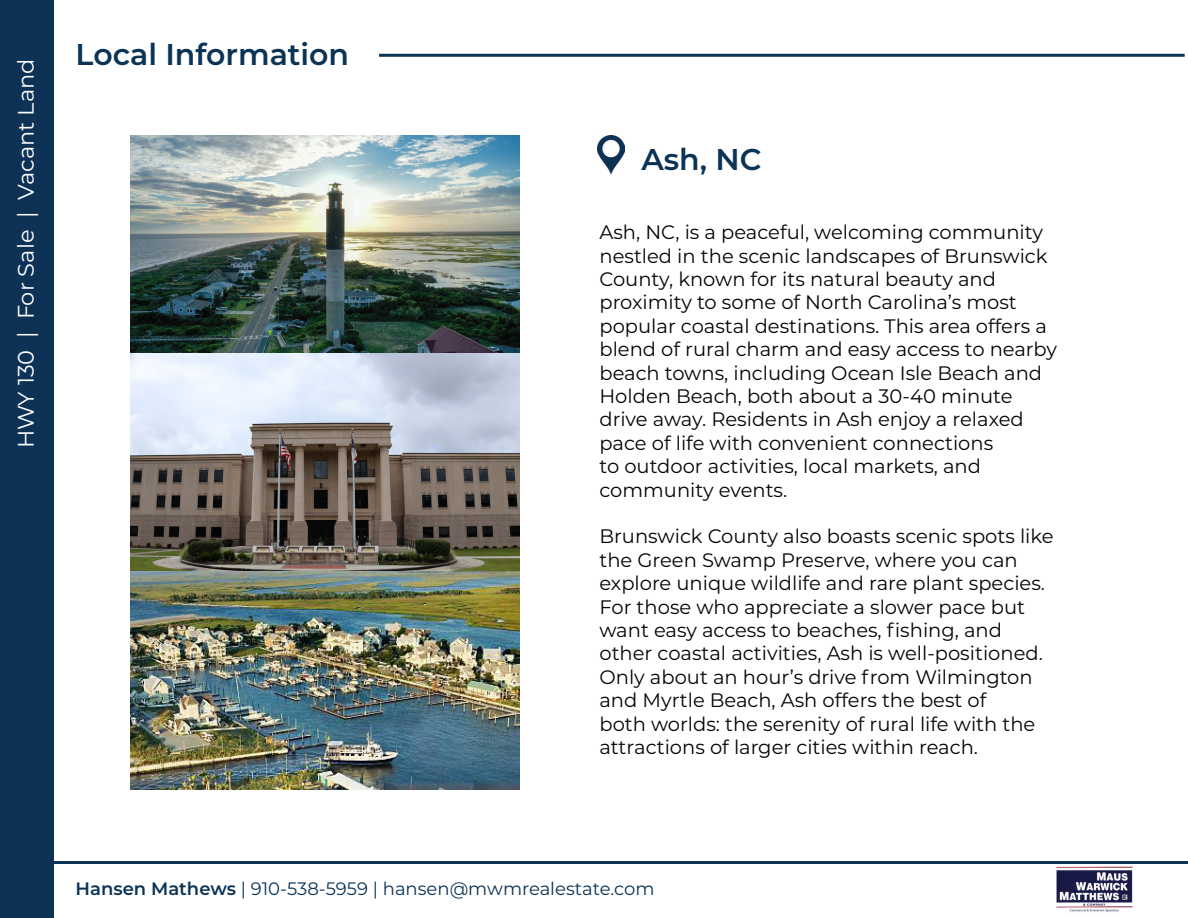
<style>
.page{position:relative;width:1188px;height:918px;background:#fff}
.page>*{position:absolute;margin:0;border:0;box-sizing:border-box;transform-origin:0 0}
.t1{font:600 30px "Montserrat";color:#0b3355}
.t2{font:22.5px "Montserrat";color:#fff}
.t3{font:19.5px/23.4px "Montserrat";color:#040503}
.t4{font:18px "Montserrat";color:#0b3355}
.s1{font-weight:600}
</style>
<div class="page">
<img style="left:1056px;top:866px;width:77px;height:46px">
<hr style="left:0;top:861px;width:1188px;height:3px;background:#0b3355">
<div style="left:0;top:0;width:54px;height:918px;background:#0d3256"></div>
<img style="left:131px;top:135px;width:389px;height:654px">
<hr style="left:379px;top:54px;width:806px;height:3px;background:#0b3355">
<img style="left:597px;top:135px;width:28px;height:39px">
<p class="t2" style="left:11px;top:448px;width:391px;rotate:-90deg">HWY 130 | For Sale | Vacant Land</p>
<p class="t1" style="left:76px;top:33px;width:275px">Local Information</p>
<p class="t1" style="left:641px;top:138px;width:122px">Ash, NC</p>
<p class="t3" style="left:599px;top:220px;width:459px">Ash, NC, is a peaceful, welcoming community nestled in the scenic landscapes of Brunswick County, known for its natural beauty and proximity to some of North Carolina’s most popular coastal destinations. This area offers a blend of rural charm and easy access to nearby beach towns, including Ocean Isle Beach and Holden Beach, both about a 30-40 minute drive away. Residents in Ash enjoy a relaxed pace of life with convenient connections<br>to outdoor activities, local markets, and community events.</p>
<p class="t3" style="left:599px;top:524px;width:456px">Brunswick County also boasts scenic spots like the Green Swamp Preserve, where you can explore unique wildlife and rare plant species.<br>For those who appreciate a slower pace but want easy access to beaches, fishing, and other coastal activities, Ash is well-positioned.<br>Only about an hour’s drive from Wilmington and Myrtle Beach, Ash offers the best of<br>both worlds: the serenity of rural life with the attractions of larger cities within reach.</p>
<p class="t4" style="left:76px;top:876px;width:580px"><span class="s1">Hansen Mathews</span> | 910-538-5959 | hansen@mwmrealestate.com</p>
</div>
